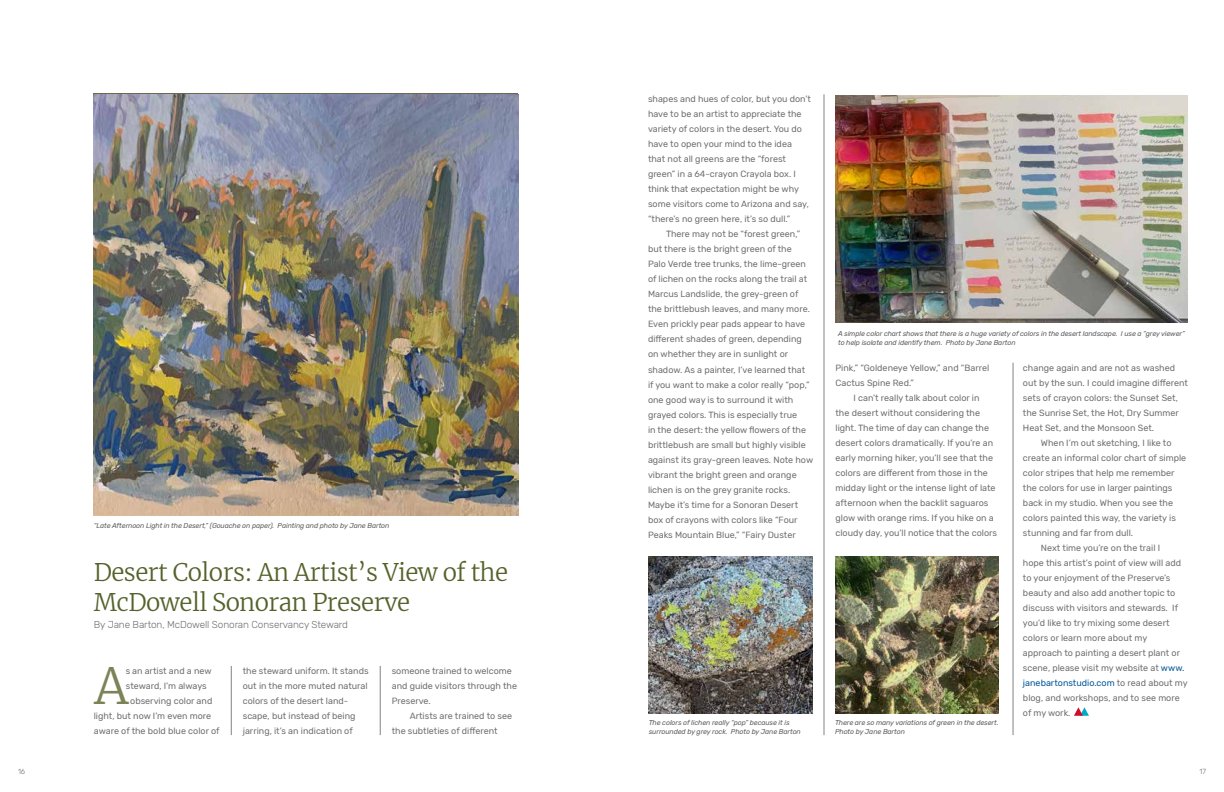
<style>
.page{position:relative;width:1224px;height:792px;background:#fff}
.page>*{position:absolute;margin:0;border:0;box-sizing:border-box;transform-origin:0 0}
.t1{font:300 49.4px "Merriweather";color:#7d8357}
.t2{font:300 24px/30px "Merriweather";letter-spacing:-.02em;color:#55622b}
.t3{font:300 10px "Rubik";letter-spacing:-.01em;color:#6d6e71}
.t4{font:9px/15px "Rubik";color:#6d6e71}
.t5{font:9px "Rubik";color:#005596}
.t6{font:300 7.4px "Rubik";color:#6d6e71}
.t7{font:italic 7px/9px "Rubik";letter-spacing:-.01em;color:#58595b}
.s1{color:#005596}
.s2{color:#6d6e71}
</style>
<div class="page">
<img style="left:835px;top:96px;width:353px;height:227px">
<img style="left:649px;top:557px;width:163px;height:156px">
<img style="left:836px;top:557px;width:163px;height:156px">
<img style="left:94px;top:94px;width:424px;height:422px">
<hr style="left:231px;top:666px;width:1px;height:69px;background:#000">
<hr style="left:380px;top:666px;width:1px;height:69px;background:#000">
<hr style="left:824px;top:94px;width:1px;height:641px;background:#000">
<hr style="left:1013px;top:363px;width:1px;height:372px;background:#000">
<svg style="left:1074px;top:707px;width:15px;height:9px"></svg>
<p class="t7" style="left:94px;top:522px;width:297px">“Late Afternoon Light in the Desert,” (Gouache on paper). Painting and photo by Jane Barton</p>
<h2 class="t2" style="left:94px;top:556px;width:416px">Desert Colors: An Artist’s View of the<br>McDowell Sonoran Preserve</h2>
<p class="t3" style="left:94px;top:619px;width:256px">By Jane Barton, McDowell Sonoran Conservancy Steward</p>
<h1 class="t1" style="left:94px;top:652px;width:35px">A</h1>
<p class="t4" style="left:126px;top:664px;width:87px">s an artist and a new</p>
<p class="t4" style="left:126px;top:679px;width:82px">steward, I’m always</p>
<p class="t4" style="left:130px;top:694px;width:84px">observing color and</p>
<p class="t4" style="left:94px;top:709px;width:119px">light, but now I’m even more</p>
<p class="t4" style="left:94px;top:724px;width:127px">aware of the bold blue color of</p>
<p class="t4" style="left:243px;top:664px;width:127px">the steward uniform. It stands out in the more muted natural colors of the desert land&shy;scape, but instead of being jarring, it’s an indication of</p>
<p class="t4" style="left:392px;top:664px;width:127px">someone trained to welcome and guide visitors through the<br>Preserve.</p>
<p class="t4" style="left:392px;top:709px;width:122px;text-indent:18px">Artists are trained to see the subtleties of different</p>
<p class="t4" style="left:648px;top:92px;width:165px">shapes and hues of color, but you don’t have to be an artist to appreciate the variety of colors in the desert. You do have to open your mind to the idea that not all greens are the “forest green” in a 64-crayon Crayola box. I think that expectation might be why some visitors come to Arizona and say, “there’s no green here, it’s so dull.”</p>
<p class="t4" style="left:648px;top:227px;width:167px;text-indent:18px">There may not be “forest green,” but there is the bright green of the<br>Palo Verde tree trunks, the lime-green of lichen on the rocks along the trail at Marcus Landslide, the grey-green of the brittlebush leaves, and many more.<br>Even prickly pear pads appear to have different shades of green, depending on whether they are in sunlight or shadow. As a painter, I’ve learned that<br>if you want to make a color really “pop,” one good way is to surround it with grayed colors. This is especially true<br>in the desert: the yellow flowers of the brittlebush are small but highly visible against its gray-green leaves. Note how vibrant the bright green and orange lichen is on the grey granite rocks.<br>Maybe it’s time for a Sonoran Desert box of crayons with colors like “Four Peaks Mountain Blue,” “Fairy Duster</p>
<p class="t7" style="left:838px;top:329px;width:348px">A simple color chart shows that there is a huge variety of colors in the desert landscape. I use a “grey viewer” to help isolate and identify them. Photo by Jane Barton</p>
<p class="t4" style="left:835px;top:361px;width:155px">Pink,” “Goldeneye Yellow,” and “Barrel<br>Cactus Spine Red.”</p>
<p class="t4" style="left:835px;top:391px;width:163px;text-indent:18px">I can’t really talk about color in<br>the desert without considering the light. The time of day can change the desert colors dramatically. If you’re an early morning hiker, you’ll see that the colors are different from those in the midday light or the intense light of late afternoon when the backlit saguaros glow with orange rims. If you hike on a cloudy day, you’ll notice that the colors</p>
<p class="t4" style="left:1023px;top:361px;width:154px">change again and are not as washed</p>
<p class="t4" style="left:1023px;top:376px;width:167px">out by the sun. I could imagine different</p>
<p class="t4" style="left:1023px;top:391px;width:156px">sets of crayon colors: the Sunset Set,</p>
<p class="t4" style="left:1023px;top:406px;width:157px">the Sunrise Set, the Hot, Dry Summer</p>
<p class="t4" style="left:1023px;top:421px;width:133px">Heat Set, and the Monsoon Set.</p>
<p class="t4" style="left:1041px;top:436px;width:132px">When I’m out sketching, I like to</p>
<p class="t4" style="left:1023px;top:451px;width:165px">create an informal color chart of simple</p>
<p class="t4" style="left:1023px;top:466px;width:153px">color stripes that help me remember</p>
<p class="t4" style="left:1023px;top:481px;width:151px">the colors for use in larger paintings</p>
<p class="t4" style="left:1023px;top:496px;width:152px">back in my studio. When you see the</p>
<p class="t4" style="left:1023px;top:511px;width:154px">colors painted this way, the variety is</p>
<p class="t4" style="left:1023px;top:526px;width:112px">stunning and far from dull.</p>
<p class="t4" style="left:1041px;top:541px;width:121px">Next time you’re on the trail I</p>
<p class="t4" style="left:1023px;top:556px;width:160px">hope this artist’s point of view will add</p>
<p class="t4" style="left:1023px;top:571px;width:149px">to your enjoyment of the Preserve’s</p>
<p class="t4" style="left:1023px;top:586px;width:154px">beauty and also add another topic to</p>
<p class="t4" style="left:1023px;top:601px;width:157px">discuss with visitors and stewards. If</p>
<p class="t4" style="left:1023px;top:616px;width:148px">you’d like to try mixing some desert</p>
<p class="t4" style="left:1023px;top:631px;width:126px">colors or learn more about my</p>
<p class="t4" style="left:1023px;top:646px;width:159px">approach to painting a desert plant or</p>
<p class="t4" style="left:1023px;top:661px;width:163px">scene, please visit my website at <span class="s1">www.</span></p>
<p class="t5" style="left:1023px;top:678px;width:166px">janebartonstudio.com <span class="s2">to read about my</span></p>
<p class="t4" style="left:1023px;top:691px;width:158px">blog, and workshops, and to see more</p>
<p class="t4" style="left:1023px;top:706px;width:49px">of my work.</p>
<p class="t7" style="left:649px;top:718px;width:154px">The colors of lichen really “pop” because it is surrounded by grey rock. Photo by Jane Barton</p>
<p class="t7" style="left:835px;top:718px;width:165px">There are so many variations of green in the desert.<br>Photo by Jane Barton</p>
<p class="t6" style="left:18px;top:767px;width:9px">16</p>
<p class="t6" style="left:1199px;top:767px;width:8px">17</p>
</div>
